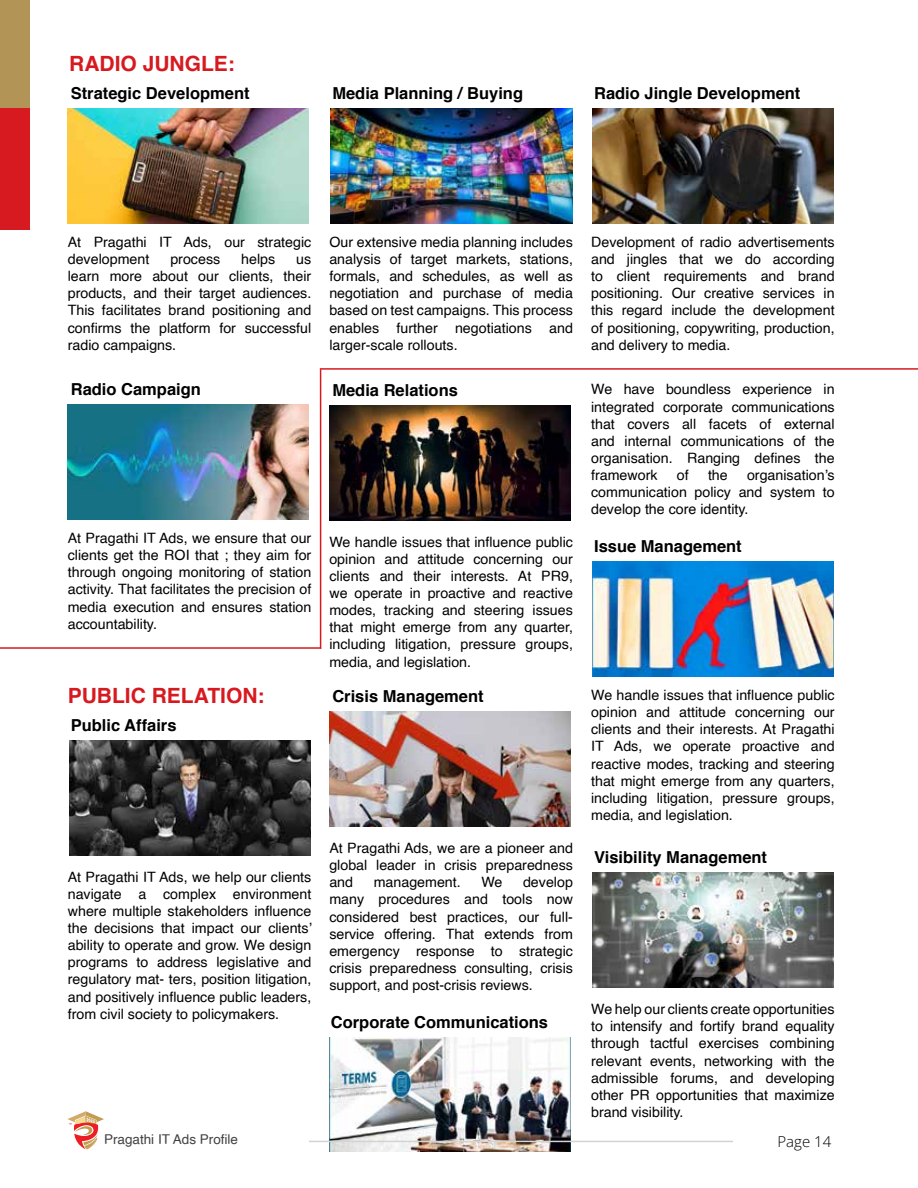
<style>
.page{position:relative;width:918px;height:1188px;background:#fff}
.page>*{position:absolute;margin:0;border:0;box-sizing:border-box;transform-origin:0 0}
.t1{font:700 21px "Helvetica";color:#d71920}
.t2{font:700 16.5px "Helvetica";color:#000}
.t3{font:300 15px "Open Sans";color:#000}
.t4{font:14.25px/17.1px "Helvetica";color:#000;text-align:justify}
.t5{font:13.5px "Helvetica";color:#414042}
</style>
<div class="page">
<img style="left:68px;top:109px;width:241px;height:114px">
<img style="left:68px;top:405px;width:241px;height:114px">
<img style="left:331px;top:109px;width:241px;height:114px">
<img style="left:593px;top:109px;width:241px;height:114px">
<img style="left:329px;top:1037px;width:242px;height:115px">
<img style="left:329px;top:405px;width:242px;height:115px">
<img style="left:329px;top:712px;width:242px;height:114px">
<img style="left:593px;top:873px;width:241px;height:115px">
<img style="left:593px;top:562px;width:241px;height:115px">
<img style="left:69px;top:740px;width:241px;height:115px">
<hr style="left:320px;top:368px;width:598px;height:2px;background:#d71920">
<hr style="left:0;top:647px;width:321px;height:2px;background:#d71920">
<hr style="left:320px;top:369px;width:1px;height:280px;background:#d71920">
<div style="left:0;top:0;width:30px;height:115px;background:#b29456"></div>
<div style="left:0;top:108px;width:30px;height:121px;background:#d71920"></div>
<hr style="left:309px;top:1141px;width:424px;height:1px;background:#d1d3d4">
<svg style="left:67px;top:1111px;width:37px;height:38px"></svg>
<h1 class="t1" style="left:69px;top:47px;width:167px">RADIO JUNGLE:</h1>
<p class="t2" style="left:71px;top:80px;width:180px">Strategic Development</p>
<p class="t2" style="left:332px;top:80px;width:192px">Media Planning / Buying</p>
<p class="t2" style="left:594px;top:80px;width:208px">Radio Jingle Development</p>
<p class="t4" style="left:68px;top:234px;width:245px">At Pragathi IT Ads, our strategic development</p>
<p class="t4" style="left:170px;top:251px;width:51px">process</p>
<p class="t4" style="left:241px;top:251px;width:36px">helps</p>
<p class="t4" style="left:68px;top:251px;width:245px;text-indent:229px">us learn more about our clients, their products, and their target audiences.<br>This facilitates brand positioning and confirms the platform for successful radio campaigns.</p>
<p class="t2" style="left:71px;top:376px;width:132px">Radio Campaign</p>
<p class="t4" style="left:329px;top:234px;width:245px">Our extensive media planning includes analysis of target markets, stations, formals, and schedules, as well as negotiation and purchase of media based on test campaigns. This process enables further negotiations and larger-scale rollouts.</p>
<p class="t2" style="left:332px;top:377px;width:127px">Media Relations</p>
<p class="t4" style="left:68px;top:530px;width:245px">At Pragathi IT Ads, we ensure that our clients get the ROI that ; they aim for through ongoing monitoring of station activity. That facilitates the precision of media execution and ensures station accountability.</p>
<h1 class="t1" style="left:68px;top:679px;width:198px">PUBLIC RELATION:</h1>
<p class="t2" style="left:71px;top:712px;width:107px">Public Affairs</p>
<p class="t4" style="left:329px;top:534px;width:245px">We handle issues that influence public opinion and attitude concerning our clients and their interests. At PR9, we operate in proactive and reactive modes, tracking and steering issues that might emerge from any quarter, including litigation, pressure groups, media, and legislation.</p>
<p class="t2" style="left:332px;top:683px;width:153px">Crisis Management</p>
<p class="t4" style="left:68px;top:869px;width:246px">At Pragathi IT Ads, we help our clients navigate a complex environment where multiple stakeholders influence the decisions that impact our clients’ ability to operate and grow. We design programs to address legislative and regulatory mat- ters, position litigation, and positively influence public leaders, from civil society to policymakers.</p>
<p class="t4" style="left:329px;top:840px;width:245px">At Pragathi Ads, we are a pioneer and global leader in crisis preparedness and</p>
<p class="t4" style="left:329px;top:874px;width:245px;text-indent:194px">develop many procedures and tools now considered best practices, our full&shy;service offering. That extends from emergency response to strategic crisis preparedness consulting, crisis support, and post-crisis reviews.</p>
<p class="t4" style="left:374px;top:874px;width:89px">management.</p>
<p class="t4" style="left:481px;top:874px;width:23px">We</p>
<p class="t2" style="left:331px;top:1009px;width:219px">Corporate Communications</p>
<p class="t5" style="left:104px;top:1129px;width:136px">Pragathi IT Ads Profile</p>
<p class="t4" style="left:591px;top:234px;width:245px">Development of radio advertisements and jingles that we do according to client requirements and brand positioning. Our creative services in this regard include the development of positioning, copywriting, production, and delivery to media.</p>
<p class="t4" style="left:591px;top:381px;width:245px">We have boundless experience in integrated corporate communications that covers all facets of external and internal communications of the organisation. Ranging defines the framework</p>
<p class="t4" style="left:677px;top:467px;width:13px">of</p>
<p class="t4" style="left:708px;top:467px;width:21px">the</p>
<p class="t4" style="left:591px;top:467px;width:245px;text-indent:156px">organisation’s communication policy and system to develop the core identity.</p>
<p class="t2" style="left:594px;top:533px;width:149px">Issue Management</p>
<p class="t4" style="left:591px;top:687px;width:245px">We handle issues that influence public opinion and attitude concerning our clients and their interests. At Pragathi IT Ads, we operate proactive and reactive modes, tracking and steering that might emerge from any quarters, including litigation, pressure groups, media, and legislation.</p>
<p class="t2" style="left:594px;top:844px;width:175px">Visibility Management</p>
<p class="t4" style="left:591px;top:1001px;width:245px">We help our clients create opportunities to intensify and fortify brand equality through tactful exercises combining relevant events, networking with the admissible forums, and developing other PR opportunities that maximize brand visibility.</p>
<p class="t3" style="left:777px;top:1131px;width:55px">Page 14</p>
</div>
